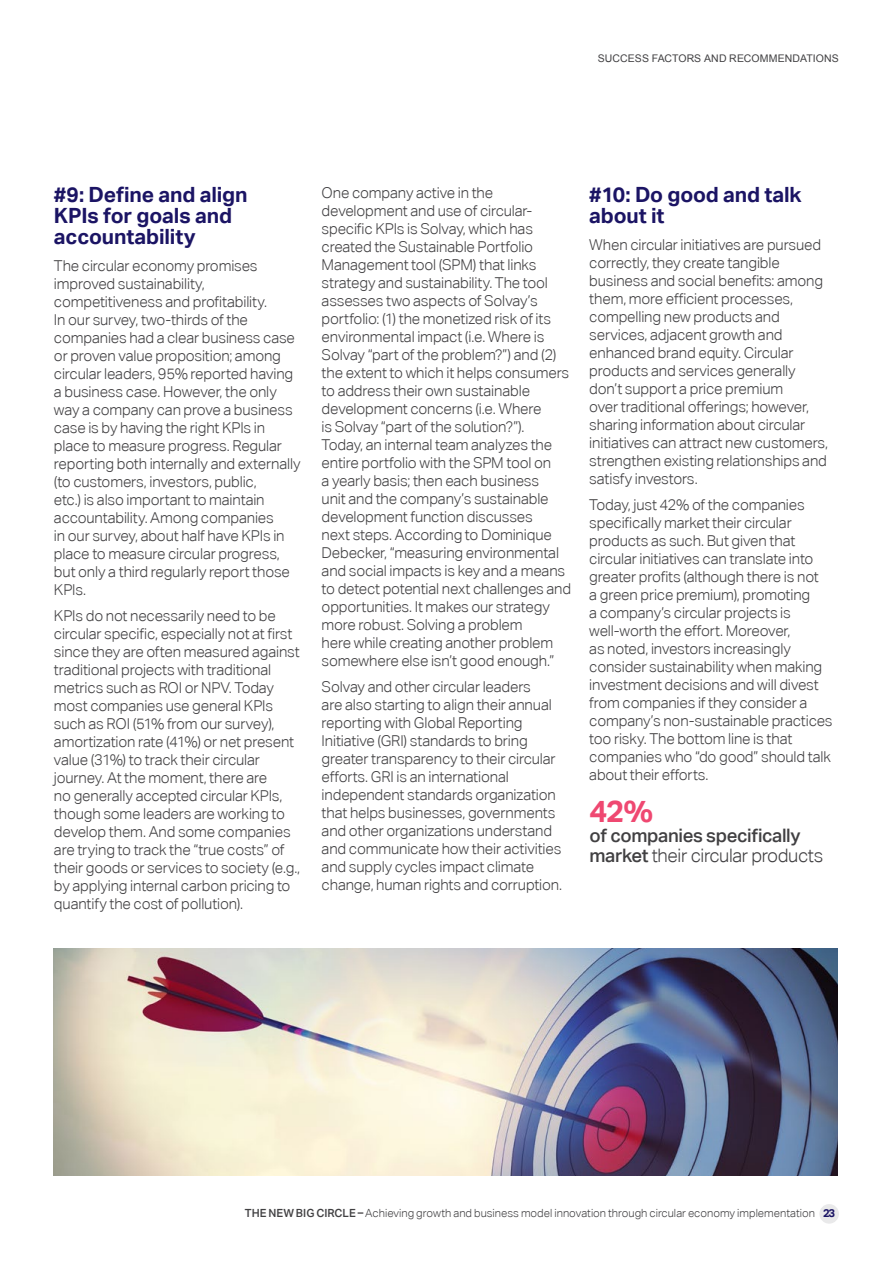
<style>
.page{position:relative;width:893px;height:1263px;background:#fff}
.page>*{position:absolute;margin:0;border:0;box-sizing:border-box;transform-origin:0 0}
.t1{font:700 30.6px "Aktiv Grotesk";color:#ef4871}
.t2{font:700 21px/21px "Aktiv Grotesk";letter-spacing:-.005em;color:#1b1464}
.t3{font:500 18.6px/20.1px "Aktiv Grotesk";letter-spacing:-.02em;color:#414042}
.t4{font:300 15px/18px "Aktiv Grotesk";letter-spacing:-.01em;color:#414042}
.t5{font:300 11.25px "Aktiv Grotesk";color:#414042}
.t6{font:10.5px "Arial";letter-spacing:.01em;color:#414042}
.s1{font-weight:300}
.s2{font-weight:500}
.s3{font-weight:700;color:#1b1464}
</style>
<div class="page">
<div style="left:819px;top:1204px;width:20px;height:20px;background:#e9e9ea;border-radius:50%"></div>
<img style="left:54px;top:948px;width:783px;height:228px">
<p class="t6" style="left:598px;top:51px;width:243px">SUCCESS FACTORS AND RECOMMENDATIONS</p>
<h2 class="t2" style="left:54px;top:184px;width:195px">#9: Define and align<br>KPIs for goals and accountability</h2>
<p class="t4" style="left:54px;top:256px;width:248px">The circular economy promises improved sustainability, competitiveness and profitability.<br>In our survey, two-thirds of the companies had a clear business case or proven value proposition; among circular leaders, 95% reported having a business case. However, the only way a company can prove a business case is by having the right KPIs in place to measure progress. Regular reporting both internally and externally (to customers, investors, public,<br>etc.) is also important to maintain accountability. Among companies<br>in our survey, about half have KPIs in place to measure circular progress, but only a third regularly report those KPIs.</p>
<p class="t4" style="left:54px;top:607px;width:248px">KPIs do not necessarily need to be circular specific, especially not at first since they are often measured against traditional projects with traditional metrics such as ROI or NPV. Today most companies use general KPIs such as ROI (51% from our survey), amortization rate (41%) or net present value (31%) to track their circular journey. At the moment, there are<br>no generally accepted circular KPIs, though some leaders are working to develop them. And some companies are trying to track the “true costs” of their goods or services to society (e.g., by applying internal carbon pricing to quantify the cost of pollution).</p>
<p class="t4" style="left:322px;top:183px;width:251px">One company active in the development and use of circular&shy;specific KPIs is Solvay, which has created the Sustainable Portfolio Management tool (SPM) that links strategy and sustainability. The tool assesses two aspects of Solvay’s portfolio: (1) the monetized risk of its environmental impact (i.e. Where is Solvay “part of the problem?”) and (2) the extent to which it helps consumers to address their own sustainable development concerns (i.e. Where<br>is Solvay “part of the solution?”).<br>Today, an internal team analyzes the entire portfolio with the SPM tool on<br>a yearly basis; then each business<br>unit and the company’s sustainable development function discusses<br>next steps. According to Dominique Debecker, “measuring environmental and social impacts is key and a means to detect potential next challenges and opportunities. It makes our strategy more robust. Solving a problem<br>here while creating another problem somewhere else isn’t good enough.”</p>
<p class="t4" style="left:322px;top:678px;width:242px">Solvay and other circular leaders<br>are also starting to align their annual reporting with Global Reporting Initiative (GRI) standards to bring greater transparency to their circular efforts. GRI is an international independent standards organization that helps businesses, governments and other organizations understand and communicate how their activities and supply cycles impact climate change, human rights and corruption.</p>
<h2 class="t2" style="left:589px;top:184px;width:214px">#10: Do good and talk about it</h2>
<p class="t4" style="left:589px;top:235px;width:240px">When circular initiatives are pursued correctly, they create tangible business and social benefits: among them, more efficient processes, compelling new products and services, adjacent growth and enhanced brand equity. Circular products and services generally don’t support a price premium<br>over traditional offerings; however, sharing information about circular initiatives can attract new customers, strengthen existing relationships and satisfy investors.</p>
<p class="t4" style="left:589px;top:496px;width:245px">Today, just 42% of the companies specifically market their circular products as such. But given that circular initiatives can translate into greater profits (although there is not<br>a green price premium), promoting<br>a company’s circular projects is well-worth the effort. Moreover,<br>as noted, investors increasingly consider sustainability when making investment decisions and will divest from companies if they consider a company’s non-sustainable practices too risky. The bottom line is that companies who “do good” should talk about their efforts.</p>
<h1 class="t1" style="left:590px;top:794px;width:65px">42%</h1>
<p class="t3" style="left:590px;top:825px;width:235px">of companies specifically market <span class="s1">their circular products</span></p>
<p class="t5" style="left:245px;top:1206px;width:592px"><span class="s2">THE NEW BIG CIRCLE –</span> Achieving growth and business model innovation through circular economy implementation <span class="s3">23</span></p>
</div>
